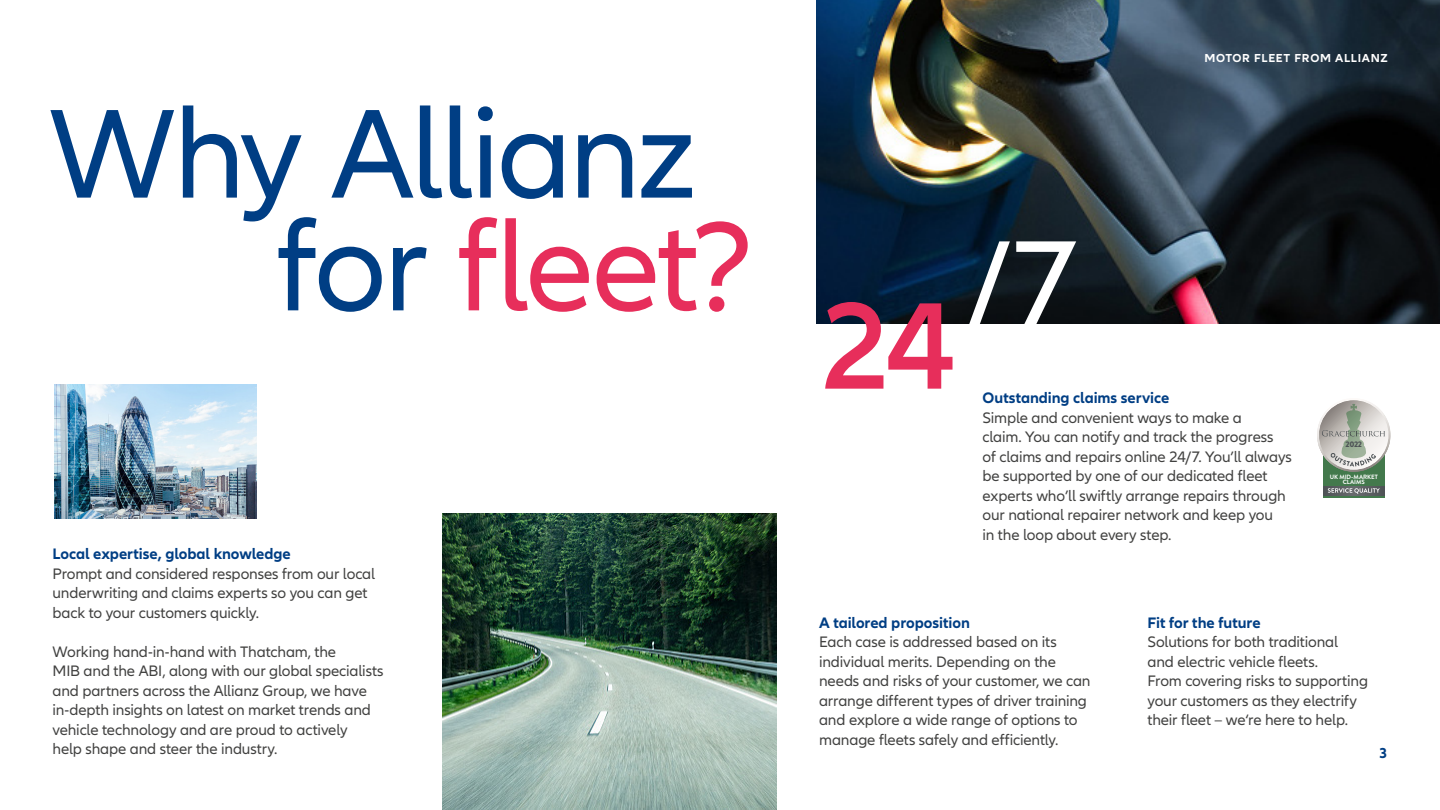
<style>
.page{position:relative;width:1440px;height:810px;background:#fff}
.page>*{position:absolute;margin:0;border:0;box-sizing:border-box;transform-origin:0 0}
.t1{font:131.25px/112.7px "Allianz Neo";letter-spacing:-.025em;color:#003e84}
.t2{font:600 127.8px "Allianz Neo";color:#e72e5b}
.t3{font:127.8px "Allianz Neo";color:#fff}
.t4{font:15.75px/19.5px "Allianz Neo";letter-spacing:-.01em;color:#414140}
.t5{font:700 15.75px "Allianz Neo";letter-spacing:-.005em;color:#003e84}
.t6{font:700 15px "Allianz Neo";color:#003e84}
.t7{font:700 12px "Allianz Neo";letter-spacing:.06em;color:#fff}
.t8{font:900 8.18px "Brandon Grotesque";color:#4d5255}
.t9{font:700 6.15px/5.2px "Brandon Grotesque";letter-spacing:-.01em;color:#fff;text-align:center}
.s1{color:#e72e5b}
</style>
<div class="page">
<img style="left:817px;top:0;width:623px;height:324px">
<img style="left:442px;top:513px;width:334px;height:297px">
<div style="left:1323px;top:415px;width:61px;height:82px;background:#43794c"></div>
<svg style="left:1323px;top:486px;width:61px;height:9px"></svg>
<svg style="left:1328px;top:488px;width:52px;height:6px"></svg>
<svg style="left:1317px;top:400px;width:74px;height:76px"></svg>
<img style="left:54px;top:384px;width:202px;height:135px">
<h1 class="t1" style="left:277px;top:101px;width:478px;text-indent:-228px">Why Allianz for <span class="s1">fleet?</span></h1>
<p class="t5" style="left:52px;top:545px;width:240px">Local expertise, global knowledge</p>
<p class="t4" style="left:52px;top:564px;width:324px">Prompt and considered responses from our local underwriting and claims experts so you can get back to your customers quickly.</p>
<p class="t4" style="left:52px;top:642px;width:333px">Working hand-in-hand with Thatcham, the<br>MIB and the ABI, along with our global specialists and partners across the Allianz Group, we have in-depth insights on latest on market trends and vehicle technology and are proud to actively<br>help shape and steer the industry.</p>
<h2 class="t3" style="left:960px;top:211px;width:122px">/7</h2>
<h2 class="t2" style="left:822px;top:273px;width:134px">24</h2>
<p class="t7" style="left:1204px;top:51px;width:185px">MOTOR FLEET FROM ALLIANZ</p>
<p class="t5" style="left:983px;top:389px;width:188px">Outstanding claims service</p>
<p class="t4" style="left:983px;top:408px;width:311px">Simple and convenient ways to make a<br>claim. You can notify and track the progress<br>of claims and repairs online 24/7. You’ll always be supported by one of our dedicated fleet experts who’ll swiftly arrange repairs through our national repairer network and keep you<br>in the loop about every step.</p>
<p class="t8" style="left:1346px;top:439px;width:18px">2022</p>
<p class="t9" style="left:1330px;top:474px;width:50px">UK MID-MARKET<br>CLAIMS</p>
<p class="t5" style="left:819px;top:613px;width:152px">A tailored proposition</p>
<p class="t4" style="left:819px;top:633px;width:273px">Each case is addressed based on its individual merits. Depending on the needs and risks of your customer, we can arrange different types of driver training and explore a wide range of options to manage fleets safely and efficiently.</p>
<p class="t5" style="left:1148px;top:613px;width:115px">Fit for the future</p>
<p class="t4" style="left:1148px;top:633px;width:222px">Solutions for both traditional and electric vehicle fleets.<br>From covering risks to supporting your customers as they electrify their fleet – we‘re here to help.</p>
<p class="t6" style="left:1379px;top:744px;width:10px">3</p>
</div>
